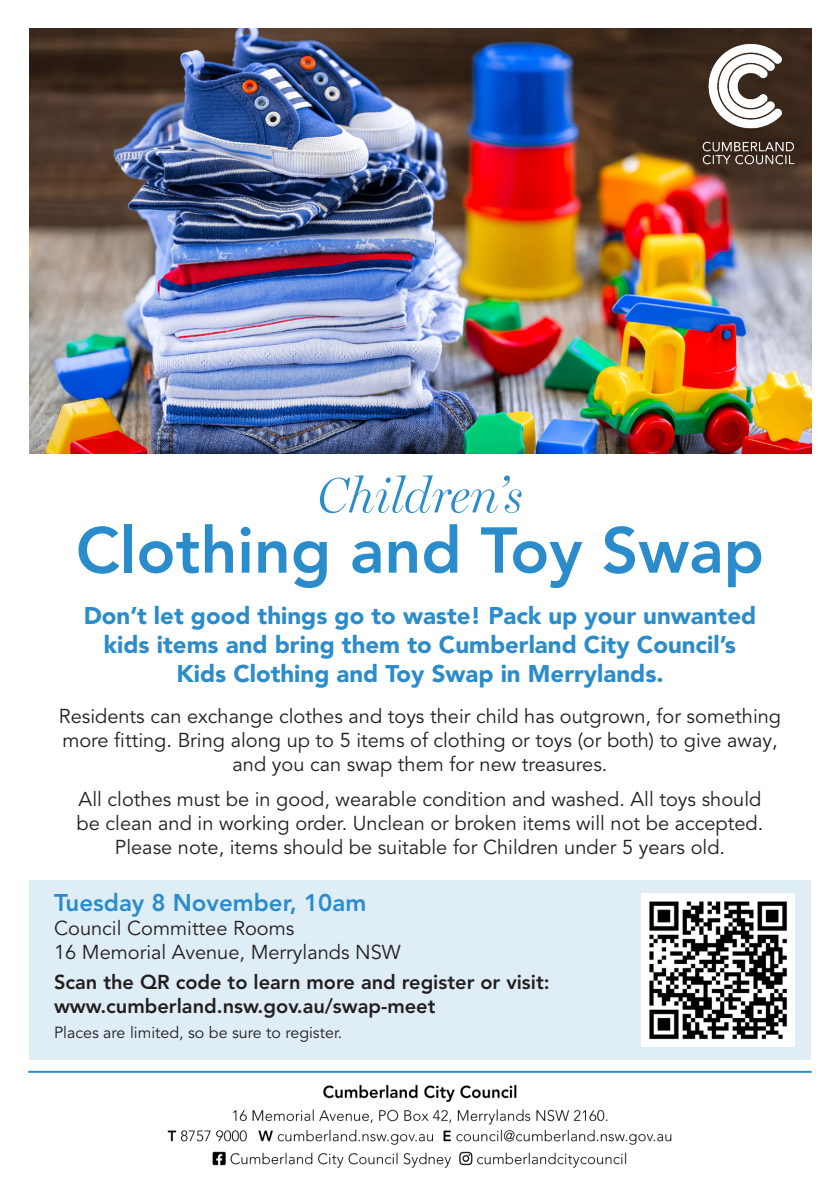
<style>
.page{position:relative;width:840px;height:1191px;background:#fff}
.page>*{position:absolute;margin:0;border:0;box-sizing:border-box;transform-origin:0 0}
.t1{font:800 64px "Avenir LT Pro";color:#2a8ccb}
.t2{font:italic 300 50px "Miller Display";color:#2a8ccb}
.t3{font:900 24px/28.8px "Avenir LT Std";color:#2a8ccb;text-align:center}
.t4{font:800 24px "Avenir LT Pro";color:#2a8ccb}
.t5{font:20px/24px "Avenir LT Pro";color:#231f20;text-align:center}
.t6{font:800 20px/24px "Avenir LT Pro";color:#231f20}
.t7{font:16px "Avenir LT Pro";color:#231f20}
</style>
<div class="page">
<div style="left:29px;top:880px;width:781px;height:179px;background:#dfedf7"></div>
<hr style="left:28px;top:1070px;width:783px;height:2px;background:#2a8ccb">
<img style="left:641px;top:893px;width:153px;height:153px">
<img style="left:29px;top:28px;width:782px;height:426px">
<img style="left:680px;top:28px;width:132px;height:158px">
<img style="left:167px;top:1084px;width:505px;height:84px">
<p class="t2" style="left:317px;top:466px;width:206px">Children’s</p>
<p class="t1" style="left:76px;top:512px;width:689px">Clothing and Toy Swap</p>
<p class="t3" style="left:84px;top:601px;width:673px">Don’t let good things go to waste! Pack up your unwanted kids items and bring them to Cumberland City Council’s<br>Kids Clothing and Toy Swap in Merrylands.</p>
<p class="t5" style="left:59px;top:704px;width:723px">Residents can exchange clothes and toys their child has outgrown, for something more fitting. Bring along up to 5 items of clothing or toys (or both) to give away, and you can swap them for new treasures.</p>
<p class="t5" style="left:77px;top:787px;width:687px">All clothes must be in good, wearable condition and washed. All toys should be clean and in working order. Unclean or broken items will not be accepted.<br>Please note, items should be suitable for Children under 5 years old.</p>
<p class="t4" style="left:54px;top:889px;width:313px">Tuesday 8 November, 10am</p>
<p class="t5" style="left:54px;top:917px;width:348px;text-align:left">Council Committee Rooms<br>16 Memorial Avenue, Merrylands NSW</p>
<p class="t6" style="left:54px;top:970px;width:497px">Scan the QR code to learn more and register or visit: www.cumberland.nsw.gov.au/swap-meet</p>
<p class="t7" style="left:54px;top:1023px;width:289px">Places are limited, so be sure to register.</p>
</div>
